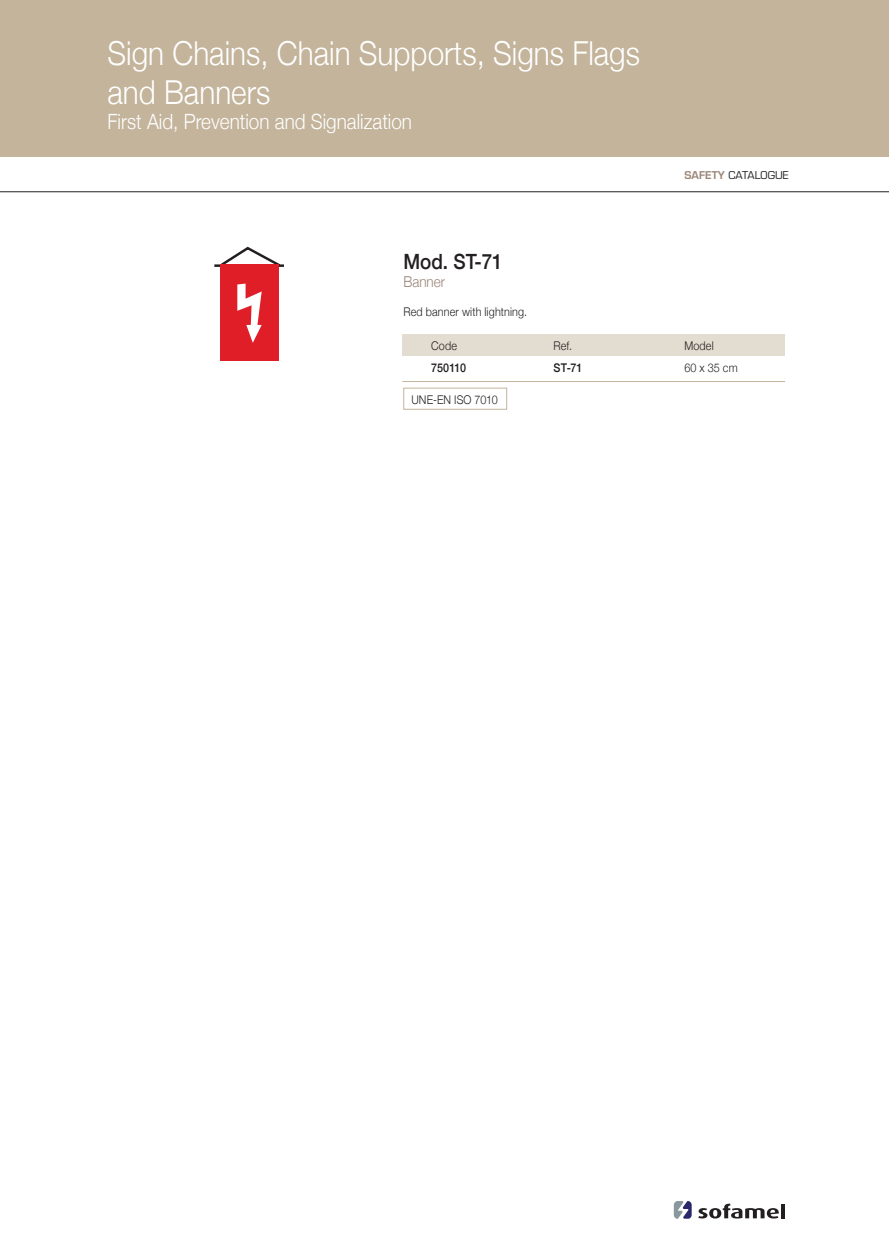
<style>
.page{position:relative;width:889px;height:1255px;background:#fff}
.page>*{position:absolute;margin:0;border:0;box-sizing:border-box;transform-origin:0 0}
.t1{font:300 33px/39.6px "Helvetica Neue";color:#fff;scale:.9 1}
.t2{font:300 21px "Helvetica Neue";color:#fff;scale:.9 1}
.t3{font:500 21px "Helvetica Neue";color:#231f20;scale:.9 1}
.t4{font:300 15px "Helvetica Neue";color:#9b8679;scale:.9 1}
.t5{font:300 12px "Helvetica Neue";letter-spacing:.015em;color:#231f20;scale:.9 1}
.t6{font:500 12px "Helvetica Neue";letter-spacing:.005em;color:#231f20;scale:.9 1}
.t7{font:10.5px "Eurostile";color:#231f20}
.s1{font-weight:600;color:#9b8679}
</style>
<div class="page">
<svg style="left:698px;top:1203px;width:81px;height:15px"></svg>
<hr style="left:781px;top:1203px;width:4px;height:15px;background:#231f20">
<svg style="left:674px;top:1201px;width:18px;height:18px"></svg>
<div style="left:0;top:0;width:889px;height:157px;background:#c3b49b"></div>
<hr style="left:0;top:191px;width:889px;height:1px;background:#231f20">
<div style="left:402px;top:335px;width:383px;height:21px;background:#e3dcd0"></div>
<hr style="left:402px;top:381px;width:383px;height:1px;background:#c3b49b">
<svg style="left:214px;top:246px;width:70px;height:21px"></svg>
<div style="left:220px;top:264px;width:59px;height:96px;background:#e01e28"></div>
<svg style="left:237px;top:284px;width:25px;height:59px"></svg>
<div style="left:403px;top:388px;width:104px;height:22px;border:1px solid #c3b49b"></div>
<h1 class="t1" style="left:107px;top:31px;width:593px">Sign Chains, Chain Supports, Signs Flags and Banners</h1>
<h2 class="t2" style="left:107px;top:105px;width:340px">First Aid, Prevention and Signalization</h2>
<p class="t7" style="left:684px;top:169px;width:106px"><span class="s1">SAFETY</span> CATALOGUE</p>
<h2 class="t3" style="left:403px;top:245px;width:112px">Mod. ST-71</h2>
<p class="t4" style="left:403px;top:270px;width:48px">Banner</p>
<p class="t5" style="left:403px;top:302px;width:139px">Red banner with lightning.</p>
<p class="t5" style="left:431px;top:336px;width:30px">Code</p>
<p class="t5" style="left:553px;top:336px;width:22px">Ref.</p>
<p class="t5" style="left:684px;top:336px;width:34px">Model</p>
<p class="t6" style="left:431px;top:358px;width:40px">750110</p>
<p class="t6" style="left:553px;top:358px;width:34px">ST-71</p>
<p class="t5" style="left:684px;top:358px;width:61px">60 x 35 cm</p>
<p class="t5" style="left:411px;top:390px;width:97px">UNE-EN ISO 7010</p>
</div>
